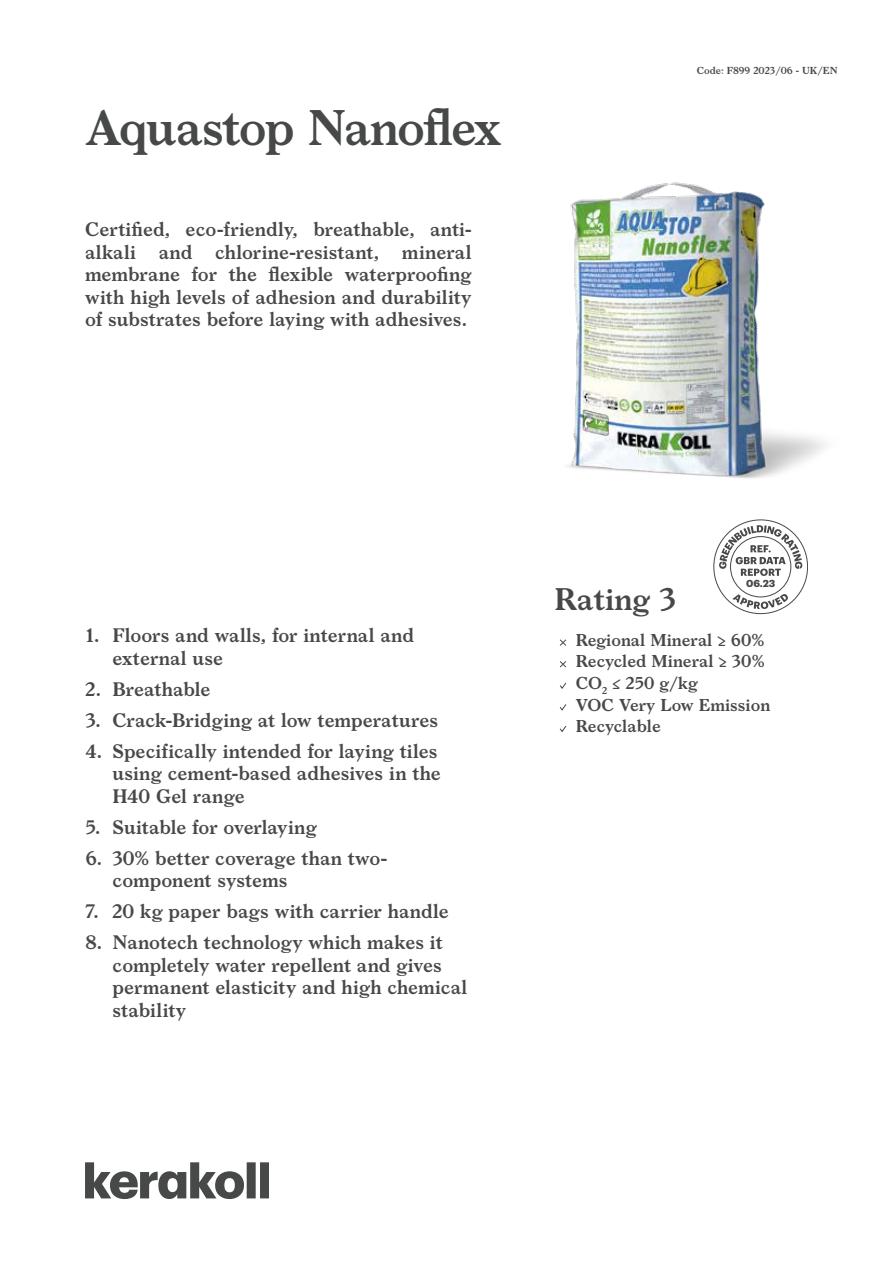
<style>
.page{position:relative;width:893px;height:1263px;background:#fff}
.page>*{position:absolute;margin:0;border:0;box-sizing:border-box;transform-origin:0 0}
.t1{font:600 48px "Larish Neue";letter-spacing:-.04em;color:#474949}
.t2{font:600 30px "Larish Neue";color:#474949}
.t3{font:600 18.75px/22.5px "Larish Neue";color:#474949}
.t4{font:600 16.5px/21.6px "Larish Neue";color:#474949}
.t5{font:700 10.05px "Graphik";color:#474949}
.t6{font:600 9.75px "Larish Neue";color:#474949}
</style>
<div class="page">
<svg style="left:85px;top:1162px;width:184px;height:37px"></svg>
<svg style="left:713px;top:519px;width:95px;height:95px"></svg>
<svg style="left:559px;top:639px;width:8px;height:7px"></svg>
<svg style="left:559px;top:661px;width:8px;height:7px"></svg>
<svg style="left:559px;top:682px;width:8px;height:7px"></svg>
<svg style="left:559px;top:704px;width:8px;height:7px"></svg>
<svg style="left:559px;top:726px;width:8px;height:6px"></svg>
<img style="left:567px;top:182px;width:258px;height:296px">
<h1 class="t1" style="left:85px;top:91px;width:417px">Aquastop Nanoflex</h1>
<p class="t3" style="left:85px;top:217px;width:388px;text-align:justify">Certified, eco-friendly, breathable, anti&shy;alkali and chlorine-resistant, mineral membrane for the flexible waterproofing with high levels of adhesion and durability of substrates before laying with adhesives.</p>
<p class="t6" style="left:697px;top:63px;width:142px">Code: F899 2023/06 - UK/EN</p>
<p class="t3" style="left:112px;top:623px;width:303px;text-indent:-27px">1. Floors and walls, for internal and external use</p>
<p class="t3" style="left:85px;top:676px;width:126px">2. Breathable</p>
<p class="t3" style="left:85px;top:707px;width:354px">3. Crack-Bridging at low temperatures</p>
<p class="t3" style="left:112px;top:738px;width:330px;text-indent:-27px">4. Specifically intended for laying tiles using cement-based adhesives in the<br>H40 Gel range</p>
<p class="t3" style="left:85px;top:814px;width:233px">5. Suitable for overlaying</p>
<p class="t3" style="left:112px;top:845px;width:276px;text-indent:-27px">6. 30% better coverage than two&shy;component systems</p>
<p class="t3" style="left:85px;top:899px;width:365px">7. 20 kg paper bags with carrier handle</p>
<p class="t3" style="left:112px;top:930px;width:356px;text-indent:-27px">8. Nanotech technology which makes it completely water repellent and gives permanent elasticity and high chemical stability</p>
<p class="t5" style="left:746px;top:575px;width:31px">06.23</p>
<h2 class="t2" style="left:554px;top:576px;width:123px">Rating 3</h2>
<p class="t4" style="left:576px;top:628px;width:196px">Regional Mineral ≥ 60%<br>Recycled Mineral ≥ 30%<br>CO<sub>2</sub> ≤ 250 g/kg<br>VOC Very Low Emission<br>Recyclable</p>
</div>
